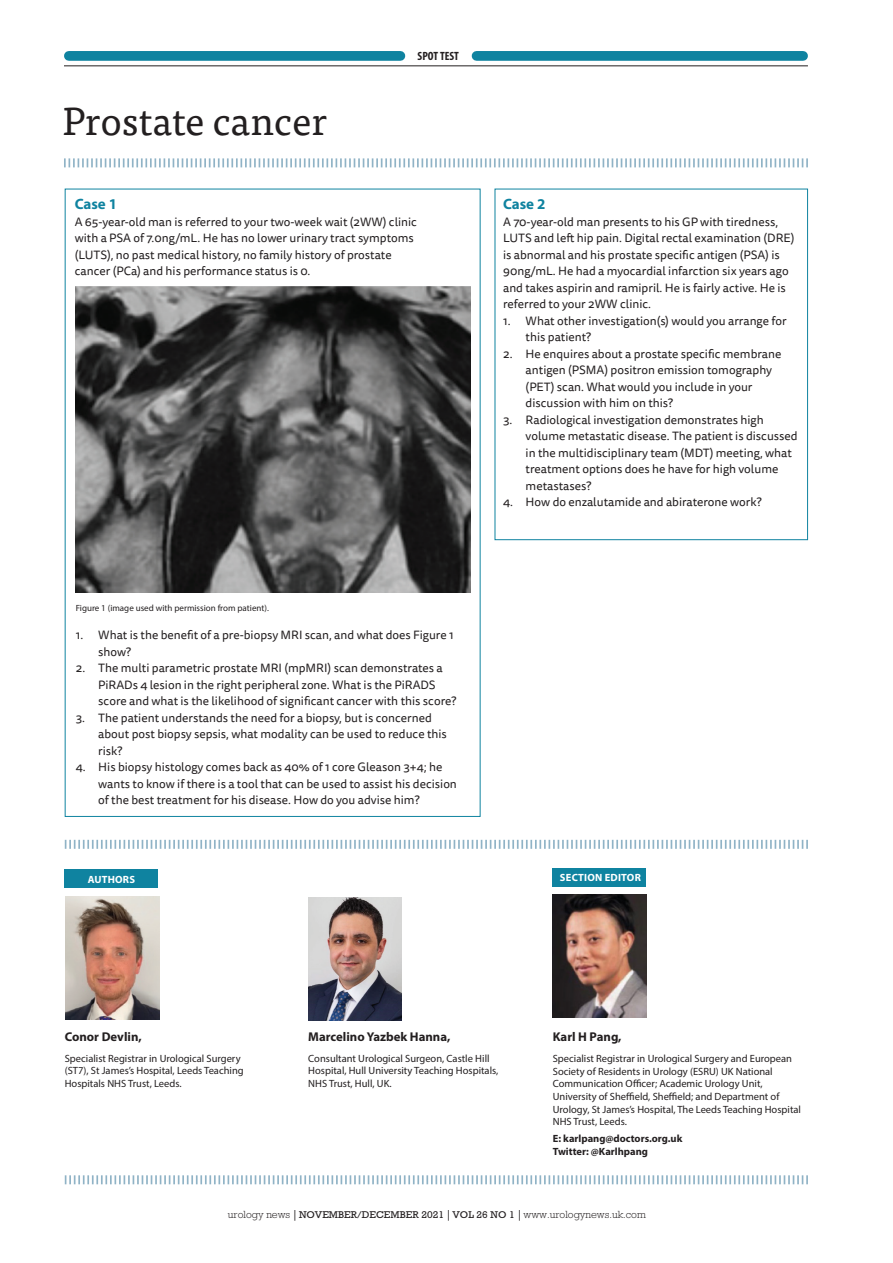
<style>
.page{position:relative;width:893px;height:1263px;background:#fff}
.page>*{position:absolute;margin:0;border:0;box-sizing:border-box;transform-origin:0 0}
.Spot_Headline{font:39px "Tisa Pro";color:#231f20}
.spot_case_subhead{font:700 15px "Myriad Pro";color:#0f83a0}
.feature_Author_name{font:700 12.75px "Myriad Pro";color:#231f20}
.case_numbered_list{font:12px/16.5px "Tisa Sans Pro";color:#231f20}
.case_description{font:12px/16.5px "Tisa Sans Pro";color:#231f20}
.t1{font:700 condensed 12px "Myriad Pro";color:#231f20}
.feature_author_bioda{font:10.5px/12.6px "Myriad Pro";color:#231f20}
.t2{font:300 10.5px "Rockwell";color:#231f20}
.feature_Author_conta{font:700 10.5px/12.6px "Myriad Pro";color:#231f20}
.editor_name_in_box{font:700 10.5px "Myriad Pro";letter-spacing:.02em;color:#fff}
.feature_Caption{font:9px "Myriad Pro";color:#231f20}
.s1{font-family:"Adobe Caslon Pro";font-weight:700}
.s2{font-weight:400;font-size:10.05px}
</style>
<div class="page">
<svg style="left:64px;top:158px;width:744px;height:9px"></svg>
<img style="left:76px;top:287px;width:394px;height:305px">
<div style="left:495px;top:189px;width:313px;height:351px;border:1px solid #0f83a0"></div>
<div style="left:65px;top:869px;width:93px;height:19px;background:#0f83a0"></div>
<svg style="left:65px;top:840px;width:743px;height:9px"></svg>
<svg style="left:65px;top:1175px;width:743px;height:9px"></svg>
<img style="left:553px;top:894px;width:93px;height:123px">
<div style="left:553px;top:868px;width:93px;height:19px;background:#0f83a0"></div>
<img style="left:65px;top:896px;width:94px;height:124px">
<img style="left:308px;top:897px;width:94px;height:124px">
<hr style="left:64px;top:66px;width:744px;height:1px;background:#231f20">
<div style="left:69px;top:51px;width:331px;height:10px;background:#0f83a0"></div>
<div style="left:477px;top:51px;width:326px;height:10px;background:#0f83a0"></div>
<p class="Spot_Headline" style="left:63px;top:92px;width:266px">Prostate cancer</p>
<p class="t1" style="left:418px;top:49px;width:43px">SPOT TEST</p>
<p class="spot_case_subhead" style="left:75px;top:195px;width:44px">Case 1</p>
<p class="case_description" style="left:75px;top:214px;width:344px">A 65-year-old man is referred to your two-week wait (2WW) clinic with a PSA of 7.0ng/mL. He has no lower urinary tract symptoms (LUTS), no past medical history, no family history of prostate cancer (PCa) and his performance status is 0.</p>
<p class="feature_Caption" style="left:76px;top:602px;width:195px">Figure 1 (image used with permission from patient).</p>
<p class="case_numbered_list" style="left:98px;top:627px;width:357px;text-indent:-23px">1. What is the benefit of a pre-biopsy MRI scan, and what does Figure 1 show?</p>
<p class="case_numbered_list" style="left:98px;top:660px;width:360px;text-indent:-23px">2. The multi parametric prostate MRI (mpMRI) scan demonstrates a<br>PiRADs 4 lesion in the right peripheral zone. What is the PiRADS score and what is the likelihood of significant cancer with this score?</p>
<p class="case_numbered_list" style="left:98px;top:710px;width:350px;text-indent:-23px">3. The patient understands the need for a biopsy, but is concerned about post biopsy sepsis, what modality can be used to reduce this risk?</p>
<p class="case_numbered_list" style="left:98px;top:759px;width:360px;text-indent:-23px">4. His biopsy histology comes back as 40% of 1 core Gleason 3+4; he wants to know if there is a tool that can be used to assist his decision of the best treatment for his disease. How do you advise him?</p>
<p class="spot_case_subhead" style="left:503px;top:195px;width:44px">Case 2</p>
<p class="case_description" style="left:503px;top:214px;width:293px">A 70-year-old man presents to his GP with tiredness, LUTS and left hip pain. Digital rectal examination (DRE) is abnormal and his prostate specific antigen (PSA) is 90ng/mL. He had a myocardial infarction six years ago and takes aspirin and ramipril. He is fairly active. He is referred to your 2WW clinic.</p>
<p class="case_numbered_list" style="left:526px;top:313px;width:263px;text-indent:-22px">1. What other investigation(s) would you arrange for this patient?</p>
<p class="case_numbered_list" style="left:526px;top:346px;width:257px;text-indent:-22px">2. He enquires about a prostate specific membrane antigen (PSMA) positron emission tomography (PET) scan. What would you include in your discussion with him on this?</p>
<p class="case_numbered_list" style="left:526px;top:412px;width:274px;text-indent:-22px">3. Radiological investigation demonstrates high volume metastatic disease. The patient is discussed in the multidisciplinary team (MDT) meeting, what treatment options does he have for high volume metastases?</p>
<p class="case_numbered_list" style="left:503px;top:494px;width:260px">4. How do enzalutamide and abiraterone work?</p>
<p class="editor_name_in_box" style="left:88px;top:872px;width:49px">AUTHORS</p>
<p class="editor_name_in_box" style="left:560px;top:871px;width:82px">SECTION EDITOR</p>
<p class="feature_Author_name" style="left:65px;top:1028px;width:79px">Conor Devlin,</p>
<p class="feature_author_bioda" style="left:65px;top:1052px;width:180px">Specialist Registrar in Urological Surgery (ST7), St James’s Hospital, Leeds Teaching<br>Hospitals NHS Trust, Leeds.</p>
<p class="feature_Author_name" style="left:308px;top:1028px;width:144px">Marcelino Yazbek Hanna,</p>
<p class="feature_author_bioda" style="left:308px;top:1052px;width:192px">Consultant Urological Surgeon, Castle Hill<br>Hospital, Hull University Teaching Hospitals,<br>NHS Trust, Hull, UK.</p>
<p class="feature_Author_name" style="left:553px;top:1028px;width:70px">Karl H Pang,</p>
<p class="feature_author_bioda" style="left:553px;top:1052px;width:250px">Specialist Registrar in Urological Surgery and European Society of Residents in Urology (ESRU) UK National Communication Officer; Academic Urology Unit, University of Sheffield, Sheffield; and Department of Urology, St James’s Hospital, The Leeds Teaching Hospital NHS Trust, Leeds.</p>
<p class="feature_Author_conta" style="left:553px;top:1132px;width:131px">E: karlpang@doctors.org.uk<br>Twitter: @Karlhpang</p>
<p class="t2" style="left:228px;top:1208px;width:419px">urology news <span class="s1">|</span> <span class="s2">NOVEMBER/DECEMBER 2021</span> <span class="s1">|</span> <span class="s2">VOL 26 NO 1</span> <span class="s1">|</span> www.urologynews.uk.com</p>
</div>
